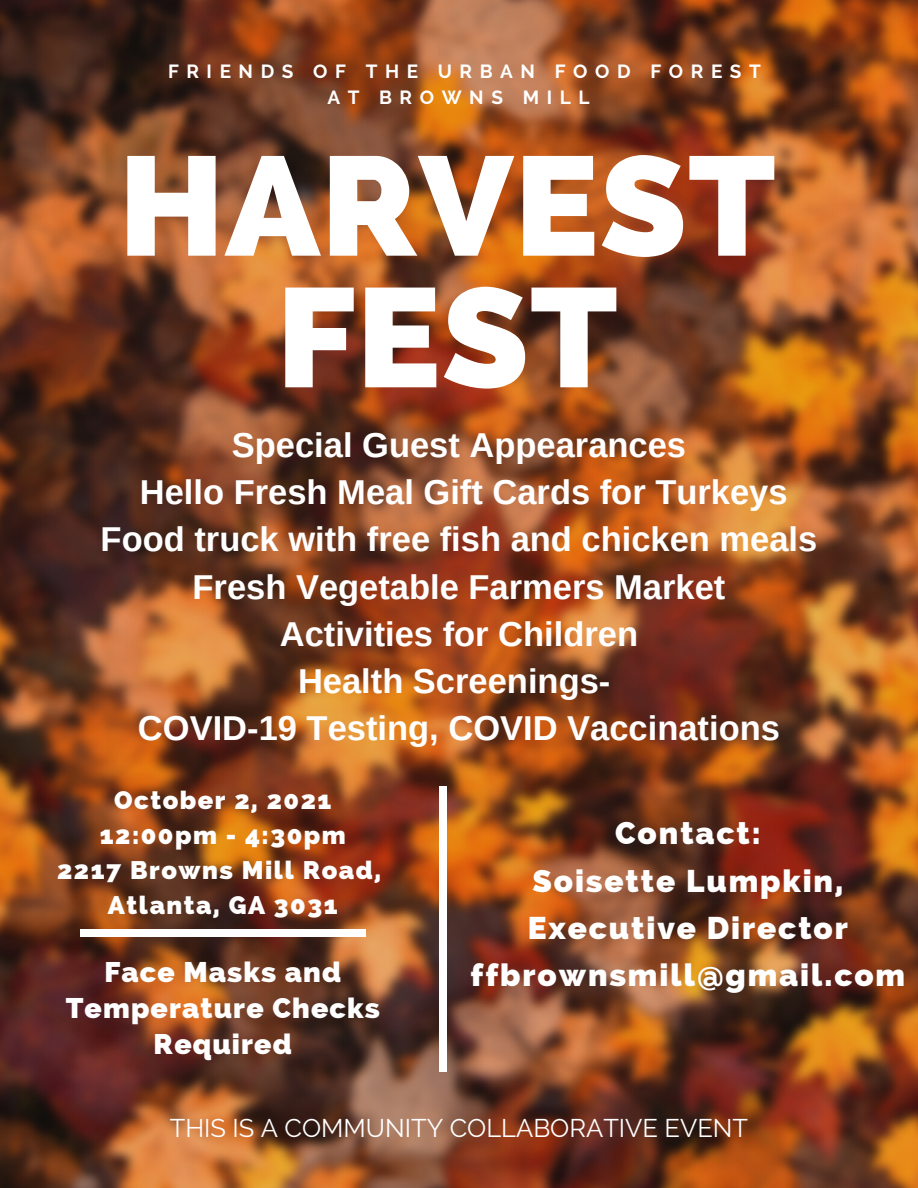
<style>
.page{position:relative;width:918px;height:1188px;background:#fff}
.page>*{position:absolute;margin:0;border:0;box-sizing:border-box;transform-origin:0 0}
.t1{font:800 140.55px/131.7px "Raleway";letter-spacing:.01em;color:#fff;text-align:center}
.t2{font:700 34.5px "Arimo";color:#fff}
.t3{font:800 31.5px/47.2px "Raleway";letter-spacing:.06em;color:#fff}
.t4{font:800 28.5px/36px "Raleway";letter-spacing:.04em;color:#fff;text-align:center}
.t5{font:800 25.5px "Raleway";letter-spacing:.06em;color:#fff}
.t6{font:25.5px "Raleway";color:#fff}
.t7{font:700 18.9px/26.5px "Raleway";letter-spacing:.4em;color:#fff}
</style>
<div class="page">
<img style="left:0;top:0;width:918px;height:1188px">
<div style="left:439px;top:786px;width:8px;height:286px;background:#fff"></div>
<div style="left:80px;top:929px;width:286px;height:8px;background:#fff"></div>
<p class="t7" style="left:327px;top:58px;width:435px;text-indent:-159px">FRIENDS OF THE URBAN FOOD FOREST<br>AT BROWNS MILL</p>
<p class="t1" style="left:119px;top:140px;width:658px">HARVEST<br>FEST</p>
<p class="t2" style="left:232px;top:426px;width:456px">Special Guest Appearances</p>
<p class="t2" style="left:140px;top:473px;width:649px">Hello Fresh Meal Gift Cards for Turkeys</p>
<p class="t2" style="left:101px;top:520px;width:718px">Food truck with free fish and chicken meals</p>
<p class="t2" style="left:193px;top:567px;width:534px">Fresh Vegetable Farmers Market</p>
<p class="t2" style="left:280px;top:615px;width:360px">Activities for Children</p>
<p class="t2" style="left:298px;top:662px;width:314px">Health Screenings-</p>
<p class="t2" style="left:138px;top:709px;width:644px">COVID-19 Testing, COVID Vaccinations</p>
<p class="t5" style="left:114px;top:785px;width:219px">October 2, 2021</p>
<p class="t5" style="left:100px;top:820px;width:248px">12:00pm - 4:30pm</p>
<p class="t5" style="left:57px;top:855px;width:326px">2217 Browns Mill Road,</p>
<p class="t5" style="left:108px;top:890px;width:231px">Atlanta, GA 3031</p>
<p class="t3" style="left:615px;top:810px;width:147px">Contact:</p>
<p class="t3" style="left:528px;top:857px;width:322px">Soisette Lumpkin,<br>Executive Director</p>
<p class="t4" style="left:104px;top:954px;width:238px">Face Masks and</p>
<p class="t3" style="left:471px;top:951px;width:436px">ffbrownsmill@gmail.com</p>
<p class="t4" style="left:66px;top:990px;width:316px">Temperature Checks<br>Required</p>
<p class="t6" style="left:170px;top:1113px;width:580px">THIS IS A COMMUNITY COLLABORATIVE EVENT</p>
</div>
